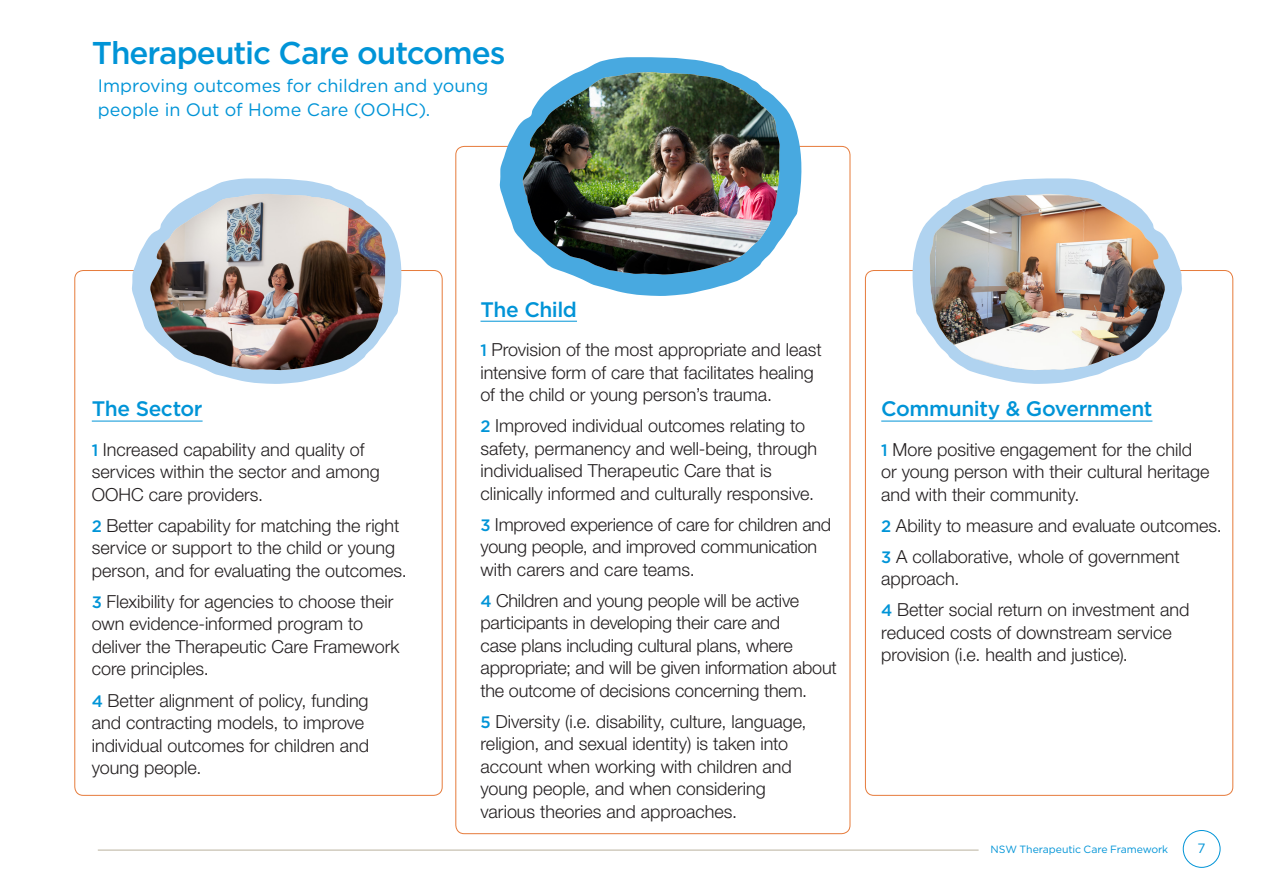
<style>
.page{position:relative;width:1263px;height:893px;background:#fff}
.page>*{position:absolute;margin:0;border:0;box-sizing:border-box;transform-origin:0 0}
.Heading_1{font:500 31.5px "Gotham";letter-spacing:-.03em;color:#0094d7}
.Paragraph_Style_1{font:500 21px "Gotham";letter-spacing:-.02em;color:#0094d7}
.Body{font:300 18px/22.5px "Helvetica Neue LT Std";letter-spacing:-.005em;color:#231f20}
.t1{font:18px/24px "Gotham";color:#0094d7}
.t2{font:13.5px "Gotham";color:#0094d7}
.t3{font:10.5px "Gotham";letter-spacing:-.01em;color:#0094d7}
.s1{font-family:"Gotham";font-weight:500;font-size:16.5px;color:#0094d7}
</style>
<div class="page">
<hr style="left:98px;top:850px;width:880px;height:1px;background:#b9b19d">
<div style="left:1183px;top:830px;width:37px;height:38px;border:1px solid #0094d7;border-radius:50%"></div>
<svg style="left:499px;top:57px;width:310px;height:239px"></svg>
<svg style="left:906px;top:178px;width:276px;height:206px"></svg>
<hr style="left:92px;top:421px;width:111px;height:1px;background:#0094d7">
<svg style="left:132px;top:178px;width:276px;height:206px"></svg>
<img style="left:150px;top:194px;width:235px;height:176px">
<img style="left:930px;top:195px;width:235px;height:175px">
<hr style="left:480px;top:321px;width:97px;height:1px;background:#0094d7">
<hr style="left:881px;top:421px;width:271px;height:1px;background:#0094d7">
<img style="left:522px;top:72px;width:258px;height:203px">
<p class="Heading_1" style="left:92px;top:32px;width:415px">Therapeutic Care outcomes</p>
<p class="t1" style="left:98px;top:74px;width:392px">Improving outcomes for children and young people in Out of Home Care (OOHC).</p>
<p class="Paragraph_Style_1" style="left:92px;top:395px;width:112px">The Sector</p>
<p class="Body" style="left:92px;top:438px;width:289px"><span class="s1">1</span> Increased capability and quality of services within the sector and among<br>OOHC care providers.</p>
<p class="Body" style="left:92px;top:514px;width:317px"><span class="s1">2</span> Better capability for matching the right service or support to the child or young person, and for evaluating the outcomes.</p>
<p class="Body" style="left:92px;top:590px;width:309px"><span class="s1">3</span> Flexibility for agencies to choose their own evidence-informed program to deliver the Therapeutic Care Framework core principles.</p>
<p class="Body" style="left:92px;top:688px;width:279px"><span class="s1">4</span> Better alignment of policy, funding and contracting models, to improve individual outcomes for children and young people.</p>
<p class="Paragraph_Style_1" style="left:480px;top:295px;width:98px">The Child</p>
<p class="Body" style="left:480px;top:338px;width:343px"><span class="s1">1</span> Provision of the most appropriate and least intensive form of care that facilitates healing of the child or young person’s trauma.</p>
<p class="Body" style="left:480px;top:414px;width:338px"><span class="s1">2</span> Improved individual outcomes relating to safety, permanency and well-being, through individualised Therapeutic Care that is clinically informed and culturally responsive.</p>
<p class="Body" style="left:480px;top:513px;width:352px"><span class="s1">3</span> Improved experience of care for children and young people, and improved communication with carers and care teams.</p>
<p class="Body" style="left:480px;top:589px;width:358px"><span class="s1">4</span> Children and young people will be active participants in developing their care and<br>case plans including cultural plans, where appropriate; and will be given information about the outcome of decisions concerning them.</p>
<p class="Body" style="left:480px;top:710px;width:328px"><span class="s1">5</span> Diversity (i.e. disability, culture, language, religion, and sexual identity) is taken into account when working with children and young people, and when considering various theories and approaches.</p>
<p class="Paragraph_Style_1" style="left:881px;top:395px;width:273px">Community &amp; Government</p>
<p class="Body" style="left:881px;top:438px;width:330px"><span class="s1">1</span> More positive engagement for the child or young person with their cultural heritage and with their community.</p>
<p class="Body" style="left:881px;top:514px;width:342px"><span class="s1">2</span> Ability to measure and evaluate outcomes.</p>
<p class="Body" style="left:881px;top:545px;width:300px"><span class="s1">3</span> A collaborative, whole of government approach.</p>
<p class="Body" style="left:881px;top:598px;width:310px"><span class="s1">4</span> Better social return on investment and reduced costs of downstream service provision (i.e. health and justice).</p>
<p class="t3" style="left:990px;top:843px;width:179px">NSW Therapeutic Care Framework</p>
<p class="t2" style="left:1197px;top:839px;width:10px">7</p>
</div>
